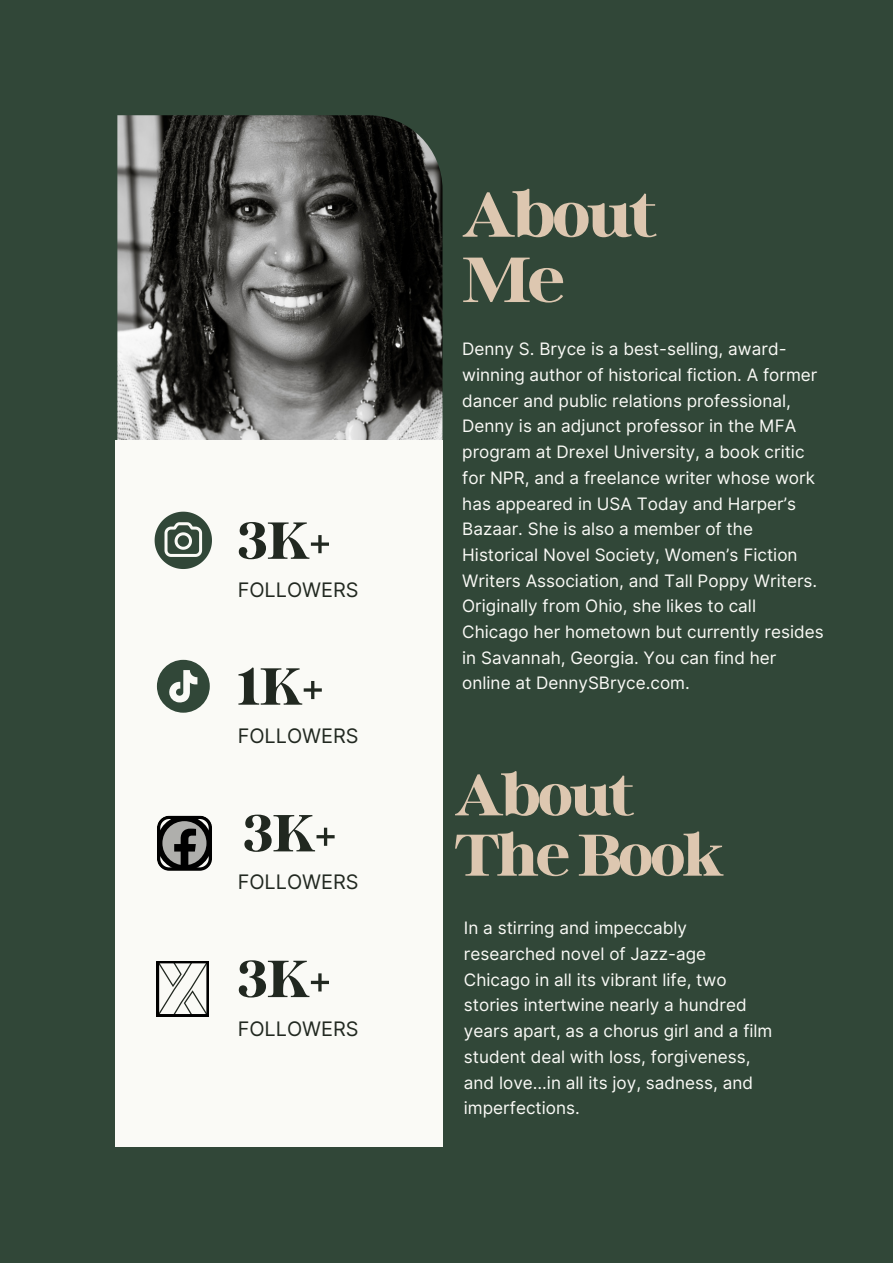
<style>
.page{position:relative;width:893px;height:1264px;background:#fff}
.page>*{position:absolute;margin:0;border:0;box-sizing:border-box;transform-origin:0 0}
.t1{font:700 78.45px "Binggo Wood Display";letter-spacing:-.04em;color:#ddc7b0}
.t2{font:700 72.45px "Binggo Wood Display";letter-spacing:-.04em;color:#ddc7b0}
.t3{font:700 64.2px "Binggo Wood Display";color:#212820}
.t4{font:19.95px "Inter";color:#212820}
.t5{font:17.1px/25.7px "Inter";color:#fafaf6}
</style>
<div class="page">
<div style="left:0;top:0;width:892px;height:1262px;background:#314738"></div>
<img style="left:117px;top:115px;width:325px;height:325px">
<div style="left:115px;top:440px;width:327px;height:707px;background:#fafaf6"></div>
<svg style="left:155px;top:511px;width:57px;height:58px"></svg>
<svg style="left:157px;top:660px;width:53px;height:52px"></svg>
<svg style="left:157px;top:815px;width:55px;height:55px;background:#575756"></svg>
<svg style="left:157px;top:961px;width:52px;height:55px"></svg>
<p class="t3" style="left:238px;top:508px;width:94px">3K+</p>
<p class="t4" style="left:238px;top:578px;width:122px">FOLLOWERS</p>
<p class="t3" style="left:238px;top:654px;width:87px">1K+</p>
<p class="t4" style="left:238px;top:724px;width:122px">FOLLOWERS</p>
<p class="t3" style="left:243px;top:801px;width:94px">3K+</p>
<p class="t4" style="left:238px;top:870px;width:122px">FOLLOWERS</p>
<p class="t3" style="left:238px;top:946px;width:94px">3K+</p>
<p class="t4" style="left:238px;top:1016px;width:122px">FOLLOWERS</p>
<p class="t1" style="left:462px;top:175px;width:196px">About</p>
<p class="t1" style="left:462px;top:240px;width:104px">Me</p>
<p class="t5" style="left:462px;top:336px;width:363px">Denny S. Bryce is a best-selling, award&shy;winning author of historical fiction. A former dancer and public relations professional, Denny is an adjunct professor in the MFA program at Drexel University, a book critic for NPR, and a freelance writer whose work has appeared in USA Today and Harper’s Bazaar. She is also a member of the Historical Novel Society, Women’s Fiction Writers Association, and Tall Poppy Writers.<br>Originally from Ohio, she likes to call Chicago her hometown but currently resides in Savannah, Georgia. You can find her online at DennySBryce.com.</p>
<p class="t2" style="left:454px;top:758px;width:181px">About</p>
<p class="t2" style="left:454px;top:818px;width:270px">TheBook</p>
<p class="t5" style="left:464px;top:915px;width:310px">In a stirring and impeccably researched novel of Jazz-age<br>Chicago in all its vibrant life, two stories intertwine nearly a hundred years apart, as a chorus girl and a film student deal with loss, forgiveness, and love…in all its joy, sadness, and imperfections.</p>
</div>
